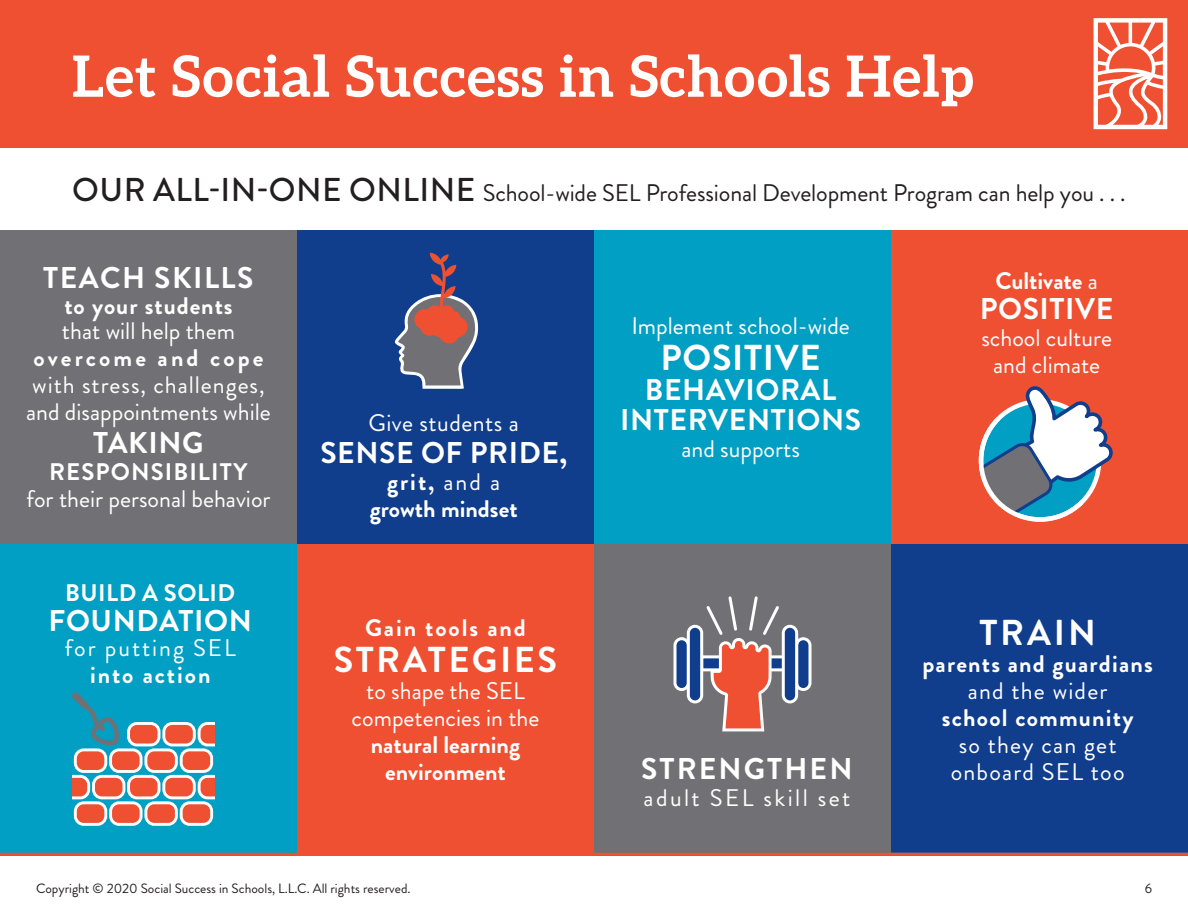
<style>
.page{position:relative;width:1188px;height:918px;background:#fff}
.page>*{position:absolute;margin:0;border:0;box-sizing:border-box;transform-origin:0 0}
.t1{font:700 57px "Aleo";letter-spacing:.02em;color:#fff}
.t2{font:700 36px "Brandon Grotesque";letter-spacing:.07em;color:#fff}
.t3{font:700 36px "Brandon Grotesque";letter-spacing:.02em;color:#fff}
.t4{font:700 30px "Brandon Grotesque";letter-spacing:.02em;color:#fff}
.t5{font:700 30px "Brandon Grotesque";letter-spacing:.05em;color:#fff}
.t6{font:700 30px "Brandon Grotesque";letter-spacing:.07em;color:#fff}
.t7{font:24px/26.7px "Brandon Grotesque";color:#fff;text-align:center}
.t8{font:24px "Brandon Grotesque";letter-spacing:-.005em;color:#231f20}
.t9{font:700 24px/27px "Brandon Grotesque";letter-spacing:.045em;color:#fff;text-align:center}
.t10{font:24px "Brandon Grotesque";letter-spacing:.05em;color:#fff}
.t11{font:24px/27px "Brandon Grotesque";letter-spacing:.08em;color:#fff;text-align:center}
.t12{font:700 24px "Brandon Grotesque";color:#fff}
.t13{font:24px "Brandon Grotesque";letter-spacing:.1em;color:#fff}
.t14{font:24px "Brandon Grotesque";letter-spacing:.02em;color:#fff}
.t15{font:700 24px "Brandon Grotesque";letter-spacing:.08em;color:#fff}
.t16{font:700 24px "Brandon Grotesque";letter-spacing:.02em;color:#fff}
.t17{font:13.5px "Brandon Grotesque";color:#231f20}
.s1{font-weight:500;font-size:33px}
.s2{font-weight:700}
.s3{font-weight:400}
</style>
<div class="page">
<div style="left:891px;top:544px;width:297px;height:312px;background:#103d8c"></div>
<div style="left:0;top:0;width:1188px;height:148px;background:#ef5032"></div>
<div style="left:0;top:230px;width:297px;height:314px;background:#717074"></div>
<div style="left:297px;top:230px;width:297px;height:314px;background:#103d8c"></div>
<div style="left:594px;top:230px;width:297px;height:314px;background:#009fc3"></div>
<div style="left:891px;top:230px;width:297px;height:314px;background:#ef5032"></div>
<div style="left:0;top:544px;width:297px;height:312px;background:#009fc3"></div>
<div style="left:297px;top:544px;width:297px;height:312px;background:#ef5032"></div>
<div style="left:594px;top:544px;width:297px;height:312px;background:#717074"></div>
<hr style="left:0;top:853px;width:1188px;height:3px;background:#ef5032">
<div style="left:129px;top:776px;width:30px;height:22px;background:#ef5032;border-radius:8px"></div>
<div style="left:127px;top:775px;width:33px;height:24px;border:3px solid #fff;border-radius:8px"></div>
<div style="left:164px;top:776px;width:30px;height:22px;background:#ef5032;border-radius:8px"></div>
<div style="left:162px;top:775px;width:34px;height:24px;border:3px solid #fff;border-radius:8px"></div>
<svg style="left:198px;top:775px;width:16px;height:24px"></svg>
<svg style="left:73px;top:775px;width:17px;height:24px"></svg>
<div style="left:93px;top:776px;width:31px;height:22px;background:#ef5032;border-radius:8px"></div>
<div style="left:92px;top:775px;width:33px;height:24px;border:3px solid #fff;border-radius:8px"></div>
<div style="left:129px;top:723px;width:30px;height:22px;background:#ef5032;border-radius:8px"></div>
<div style="left:127px;top:722px;width:33px;height:24px;border:3px solid #fff;border-radius:8px"></div>
<div style="left:164px;top:723px;width:30px;height:22px;background:#ef5032;border-radius:8px"></div>
<div style="left:162px;top:722px;width:34px;height:24px;border:3px solid #fff;border-radius:8px"></div>
<svg style="left:198px;top:722px;width:16px;height:24px"></svg>
<div style="left:75px;top:750px;width:31px;height:21px;background:#ef5032;border-radius:8px"></div>
<div style="left:74px;top:748px;width:33px;height:25px;border:3px solid #fff;border-radius:8px"></div>
<div style="left:111px;top:750px;width:30px;height:21px;background:#ef5032;border-radius:8px"></div>
<div style="left:109px;top:748px;width:34px;height:25px;border:3px solid #fff;border-radius:8px"></div>
<div style="left:146px;top:750px;width:30px;height:21px;background:#ef5032;border-radius:8px"></div>
<div style="left:144px;top:748px;width:34px;height:25px;border:3px solid #fff;border-radius:8px"></div>
<div style="left:181px;top:750px;width:31px;height:21px;background:#ef5032;border-radius:8px"></div>
<div style="left:180px;top:748px;width:33px;height:25px;border:3px solid #fff;border-radius:8px"></div>
<div style="left:75px;top:803px;width:31px;height:21px;background:#ef5032;border-radius:8px"></div>
<div style="left:74px;top:801px;width:33px;height:25px;border:3px solid #fff;border-radius:8px"></div>
<div style="left:111px;top:803px;width:30px;height:21px;background:#ef5032;border-radius:8px"></div>
<div style="left:109px;top:801px;width:34px;height:25px;border:3px solid #fff;border-radius:8px"></div>
<div style="left:146px;top:803px;width:30px;height:21px;background:#ef5032;border-radius:8px"></div>
<div style="left:144px;top:801px;width:34px;height:25px;border:3px solid #fff;border-radius:8px"></div>
<div style="left:181px;top:803px;width:31px;height:21px;background:#ef5032;border-radius:8px"></div>
<div style="left:180px;top:801px;width:33px;height:25px;border:3px solid #fff;border-radius:8px"></div>
<svg style="left:72px;top:692px;width:47px;height:53px"></svg>
<div style="left:700px;top:655px;width:87px;height:16px;background:#4064a3;border:3px solid #fff"></div>
<div style="left:675px;top:639px;width:13px;height:51px;background:#103d8c;border-radius:7px"></div>
<div style="left:673px;top:637px;width:17px;height:54px;border:3px solid #fff;border-radius:7px"></div>
<div style="left:688px;top:626px;width:14px;height:76px;background:#103d8c;border-radius:7px"></div>
<div style="left:687px;top:625px;width:16px;height:78px;border:3px solid #fff;border-radius:7px"></div>
<div style="left:797px;top:639px;width:13px;height:51px;background:#103d8c;border-radius:7px"></div>
<div style="left:795px;top:637px;width:17px;height:54px;border:3px solid #fff;border-radius:7px"></div>
<div style="left:783px;top:626px;width:14px;height:76px;background:#103d8c;border-radius:7px"></div>
<div style="left:782px;top:625px;width:16px;height:78px;border:3px solid #fff;border-radius:7px"></div>
<svg style="left:704px;top:596px;width:77px;height:135px"></svg>
<svg style="left:395px;top:253px;width:84px;height:136px"></svg>
<svg style="left:978px;top:386px;width:134px;height:136px"></svg>
<svg style="left:1094px;top:18px;width:73px;height:111px"></svg>
<p class="t1" style="left:72px;top:43px;width:903px">Let Social Success in Schools Help</p>
<p class="t8" style="left:72px;top:176px;width:1055px"><span class="s1">OUR ALL-IN-ONE ONLINE</span> School-wide SEL Professional Development Program can help you . . .</p>
<p class="t5" style="left:43px;top:257px;width:212px">TEACH SKILLS</p>
<p class="t7" style="left:26px;top:292px;width:246px"><span class="s2">to your students<br></span>that will help them <span class="s2">overcome and cope </span>with stress, challenges, and disappointments while</p>
<p class="t4" style="left:93px;top:422px;width:112px">TAKING</p>
<p class="t9" style="left:49px;top:459px;width:200px">RESPONSIBILITY</p>
<p class="t7" style="left:26px;top:486px;width:246px">for their personal behavior</p>
<p class="t16" style="left:65px;top:576px;width:172px">BUILD A SOLID</p>
<p class="t4" style="left:48px;top:599px;width:205px">FOUNDATION</p>
<p class="t11" style="left:65px;top:635px;width:173px">for putting SEL <span class="s2">into action</span></p>
<p class="t14" style="left:369px;top:406px;width:152px">Give students a</p>
<p class="t4" style="left:320px;top:431px;width:248px">SENSE OF PRIDE,</p>
<p class="t9" style="left:387px;top:468px;width:115px">grit, <span class="s3">and a</span></p>
<p class="t12" style="left:370px;top:492px;width:149px">growth mindset</p>
<p class="t15" style="left:365px;top:611px;width:162px">Gain tools and</p>
<p class="t2" style="left:334px;top:635px;width:225px">STRATEGIES</p>
<p class="t7" style="left:352px;top:678px;width:189px">to shape the SEL competencies in the <span class="s2">natural learning environment</span></p>
<p class="t7" style="left:632px;top:313px;width:220px">Implement school-wide</p>
<p class="t3" style="left:660px;top:333px;width:162px">POSITIVE</p>
<p class="t4" style="left:645px;top:369px;width:193px">BEHAVIORAL</p>
<p class="t4" style="left:620px;top:399px;width:243px">INTERVENTIONS</p>
<p class="t7" style="left:681px;top:436px;width:120px">and supports</p>
<p class="t6" style="left:641px;top:748px;width:213px">STRENGTHEN</p>
<p class="t13" style="left:644px;top:781px;width:208px">adult SEL skill set</p>
<p class="t12" style="left:995px;top:264px;width:104px">Cultivate <span class="s3">a</span></p>
<p class="t4" style="left:980px;top:287px;width:135px">POSITIVE</p>
<p class="t7" style="left:981px;top:324px;width:132px">school culture and climate</p>
<p class="t2" style="left:979px;top:607px;width:118px">TRAIN</p>
<p class="t9" style="left:922px;top:651px;width:232px">parents and guardians <span class="s3">and the wider</span></p>
<p class="t9" style="left:942px;top:705px;width:193px">school community</p>
<p class="t10" style="left:959px;top:728px;width:159px">so they can get</p>
<p class="t10" style="left:951px;top:755px;width:175px">onboard SEL too</p>
<p class="t17" style="left:36px;top:879px;width:376px">Copyright © 2020 Social Success in Schools, L.L.C. All rights reserved.</p>
<p class="t17" style="left:1145px;top:879px;width:9px">6</p>
</div>
